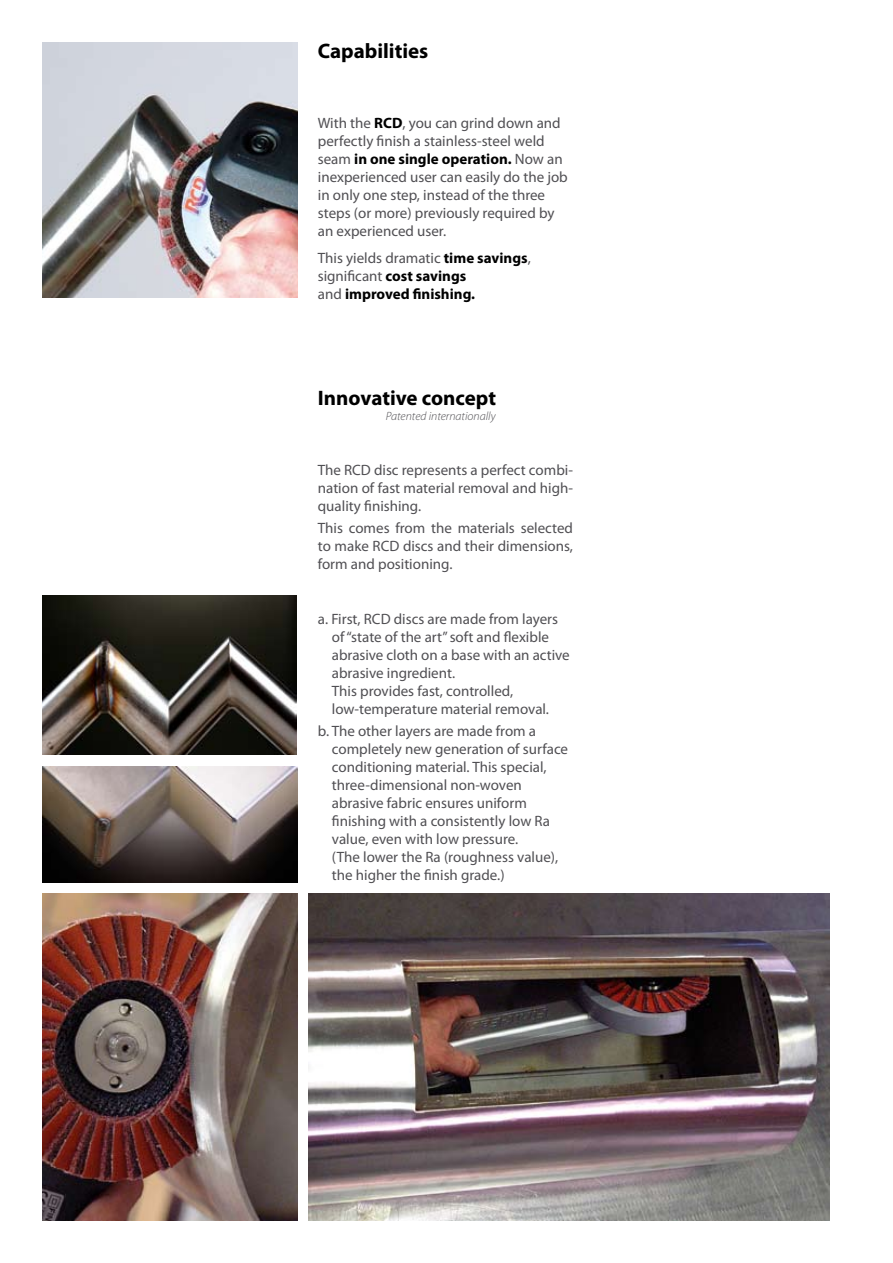
<style>
.page{position:relative;width:893px;height:1263px;background:#fff}
.page>*{position:absolute;margin:0;border:0;box-sizing:border-box;transform-origin:0 0}
.t1{font:700 21px "Myriad Pro";color:#000}
.t2{font:15px/18px "Myriad Pro";color:#504f53}
.t3{font:700 15px/18px "Myriad Pro";color:#000}
.t4{font:italic 300 12px "Myriad Pro";color:#504f53}
.s1{font-weight:700;color:#000}
.s2{font-weight:400;color:#504f53}
</style>
<div class="page">
<img style="left:43px;top:43px;width:255px;height:255px">
<img style="left:43px;top:893px;width:254px;height:327px">
<img style="left:308px;top:893px;width:521px;height:327px">
<img style="left:43px;top:766px;width:255px;height:116px">
<img style="left:42px;top:595px;width:255px;height:160px">
<h1 class="t1" style="left:318px;top:38px;width:112px">Capabilities</h1>
<p class="t2" style="left:318px;top:114px;width:251px">With the <span class="s1">RCD</span>, you can grind down and perfectly finish a stainless-steel weld seam <span class="s1">in one single operation.</span> Now an inexperienced user can easily do the job in only one step, instead of the three steps (or more) previously required by an experienced user.</p>
<p class="t3" style="left:318px;top:248px;width:214px"><span class="s2">This yields dramatic</span> time savings<span class="s2">, significant</span> cost savings<br><span class="s2">and</span> improved finishing.</p>
<h1 class="t1" style="left:318px;top:385px;width:180px">Innovative concept</h1>
<p class="t4" style="left:386px;top:409px;width:111px">Patented internationally</p>
<p class="t2" style="left:318px;top:460px;width:257px;text-align:justify">The RCD disc represents a perfect combi&shy;nation of fast material removal and high&shy;quality finishing.</p>
<p class="t2" style="left:318px;top:519px;width:257px;text-align:justify">This comes from the materials selected to make RCD discs and their dimensions, form and positioning.</p>
<p class="t2" style="left:332px;top:609px;width:239px;text-indent:-14px">a. First, RCD discs are made from layers of “state of the art” soft and flexible abrasive cloth on a base with an active abrasive ingredient.<br>This provides fast, controlled, low-temperature material removal.</p>
<p class="t2" style="left:332px;top:722px;width:238px;text-indent:-14px">b. The other layers are made from a completely new generation of surface conditioning material. This special, three-dimensional non-woven abrasive fabric ensures uniform finishing with a consistently low Ra value, even with low pressure.<br>(The lower the Ra (roughness value), the higher the finish grade.)</p>
</div>
